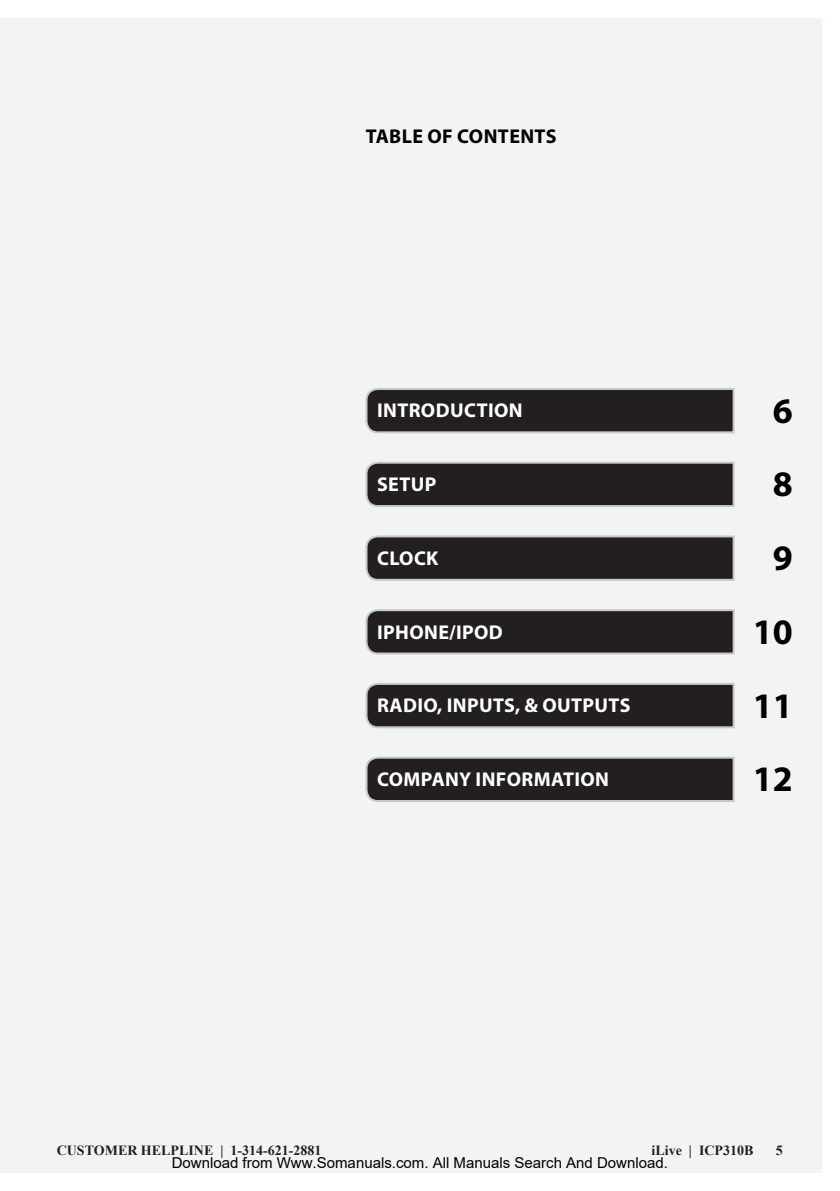
<style>
.page{position:relative;width:840px;height:1191px;background:#fff}
.page>*{position:absolute;margin:0;border:0;box-sizing:border-box;transform-origin:0 0}
.PAGE_HEADER-EVENS{font:700 36px "Myriad Pro";color:#000}
.PAGE_HEADER-EVENS-2{font:700 20px "Myriad Pro";letter-spacing:.02em;color:#fff}
.PAGE_HEADER-EVENS-3{font:700 20px "Myriad Pro";letter-spacing:.02em;color:#000}
.t1{font:15px "Arial";color:#000}
.Page_Numbers-Odds{font:700 14px "Times New Roman";color:#231f20}
</style>
<div class="page">
<div style="left:0;top:18px;width:821px;height:1155px;background:#f2f3f4"></div>
<svg style="left:365px;top:388px;width:370px;height:46px;background:#363334"></svg>
<svg style="left:365px;top:461px;width:370px;height:46px;background:#363334"></svg>
<svg style="left:365px;top:535px;width:370px;height:46px;background:#363334"></svg>
<svg style="left:365px;top:609px;width:370px;height:46px;background:#363334"></svg>
<svg style="left:365px;top:683px;width:370px;height:46px;background:#363334"></svg>
<svg style="left:365px;top:756px;width:370px;height:46px;background:#363334"></svg>
<p class="PAGE_HEADER-EVENS-3" style="left:365px;top:123px;width:192px">TABLE OF CONTENTS</p>
<p class="PAGE_HEADER-EVENS-2" style="left:377px;top:397px;width:147px">INTRODUCTION</p>
<p class="PAGE_HEADER-EVENS" style="left:772px;top:387px;width:21px">6</p>
<p class="PAGE_HEADER-EVENS-2" style="left:377px;top:471px;width:61px">SETUP</p>
<p class="PAGE_HEADER-EVENS" style="left:772px;top:460px;width:21px">8</p>
<p class="PAGE_HEADER-EVENS-2" style="left:377px;top:545px;width:63px">CLOCK</p>
<p class="PAGE_HEADER-EVENS" style="left:772px;top:534px;width:21px">9</p>
<p class="PAGE_HEADER-EVENS-2" style="left:377px;top:619px;width:127px">IPHONE/IPOD</p>
<p class="PAGE_HEADER-EVENS" style="left:752px;top:608px;width:41px">10</p>
<p class="PAGE_HEADER-EVENS-2" style="left:377px;top:692px;width:255px">RADIO, INPUTS, &amp; OUTPUTS</p>
<p class="PAGE_HEADER-EVENS" style="left:752px;top:682px;width:41px">11</p>
<p class="PAGE_HEADER-EVENS-2" style="left:377px;top:766px;width:233px">COMPANY INFORMATION</p>
<p class="PAGE_HEADER-EVENS" style="left:752px;top:756px;width:41px">12</p>
<p class="Page_Numbers-Odds" style="left:57px;top:1140px;width:266px">CUSTOMER HELPLINE | 1-314-621-2881</p>
<p class="Page_Numbers-Odds" style="left:651px;top:1140px;width:103px">iLive | ICP310B</p>
<p class="Page_Numbers-Odds" style="left:775px;top:1140px;width:8px">5</p>
<p class="t1" style="left:172px;top:1154px;width:497px">Download from Www.Somanuals.com. All Manuals Search And Download.</p>
</div>
